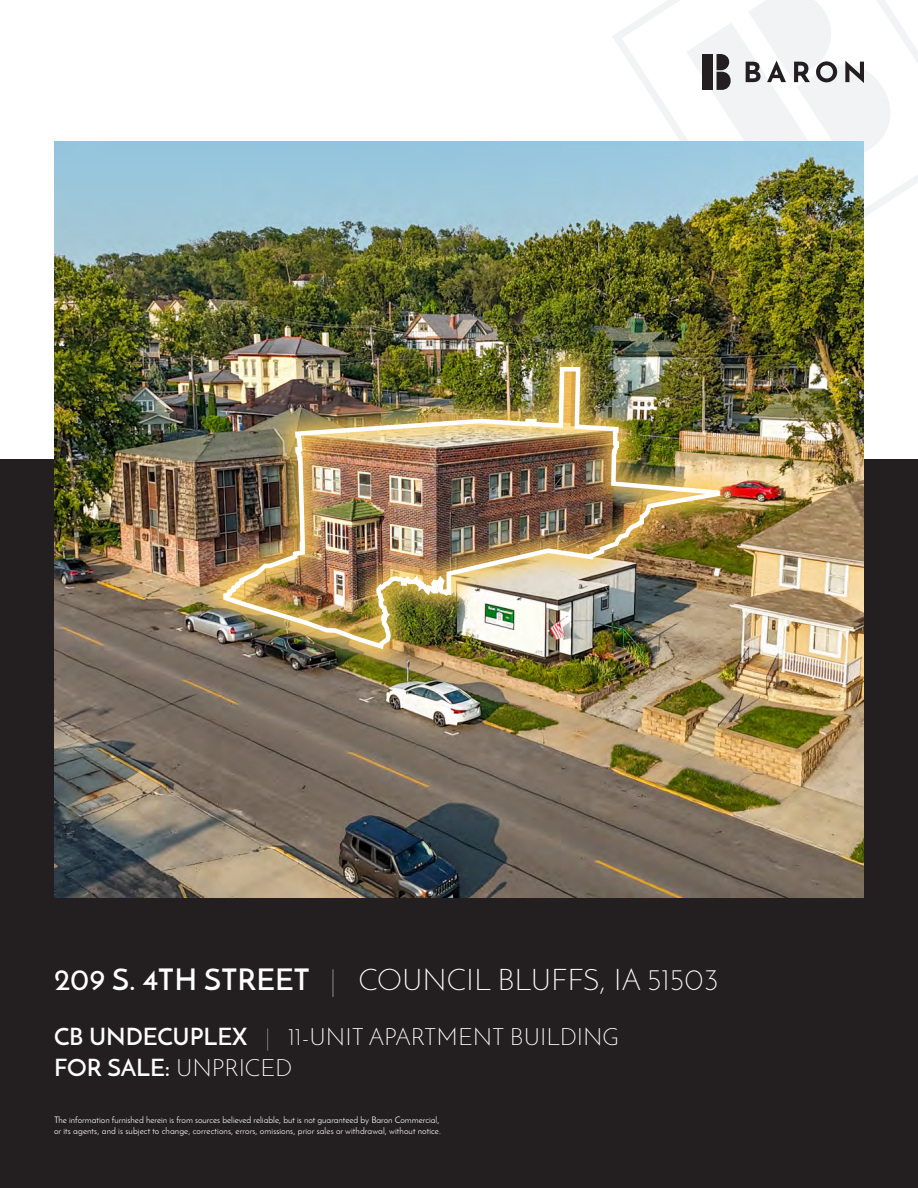
<style>
.page{position:relative;width:918px;height:1188px;background:#fff}
.page>*{position:absolute;margin:0;border:0;box-sizing:border-box;transform-origin:0 0}
.t1{font:300 30px "Josefin Sans";color:#fff}
.t2{font:300 24px "Josefin Sans";color:#fff}
.t3{font:600 24px "Josefin Sans";color:#fff}
.t4{font:9px/10.8px "Josefin Sans";color:#fff}
.s1{font-weight:600}
.s2{font-weight:100}
.s3{font-weight:300}
</style>
<div class="page">
<svg style="left:612px;top:0;width:306px;height:217px"></svg>
<div style="left:0;top:459px;width:918px;height:729px;background:#231f20"></div>
<svg style="left:686px;top:0;width:211px;height:204px"></svg>
<img style="left:54px;top:142px;width:810px;height:756px">
<div style="left:198px;top:341px;width:547px;height:333px;background:#fecd52;opacity:.75"></div>
<img style="left:220px;top:365px;width:503px;height:287px">
<p class="t1" style="left:54px;top:962px;width:666px"><span class="s1">209 S. 4TH STREET</span> <span class="s2">|</span> COUNCIL BLUFFS, IA 51503</p>
<p class="t2" style="left:54px;top:1022px;width:566px"><span class="s1">CB UNDECUPLEX</span> <span class="s2">|</span> 11-UNIT APARTMENT BUILDING</p>
<p class="t3" style="left:54px;top:1053px;width:240px">FOR SALE: <span class="s3">UNPRICED</span></p>
<p class="t4" style="left:54px;top:1115px;width:388px">The information furnished herein is from sources believed reliable, but is not guaranteed by Baron Commercial, or its agents, and is subject to change, corrections, errors, omissions, prior sales or withdrawal, without notice.</p>
</div>
